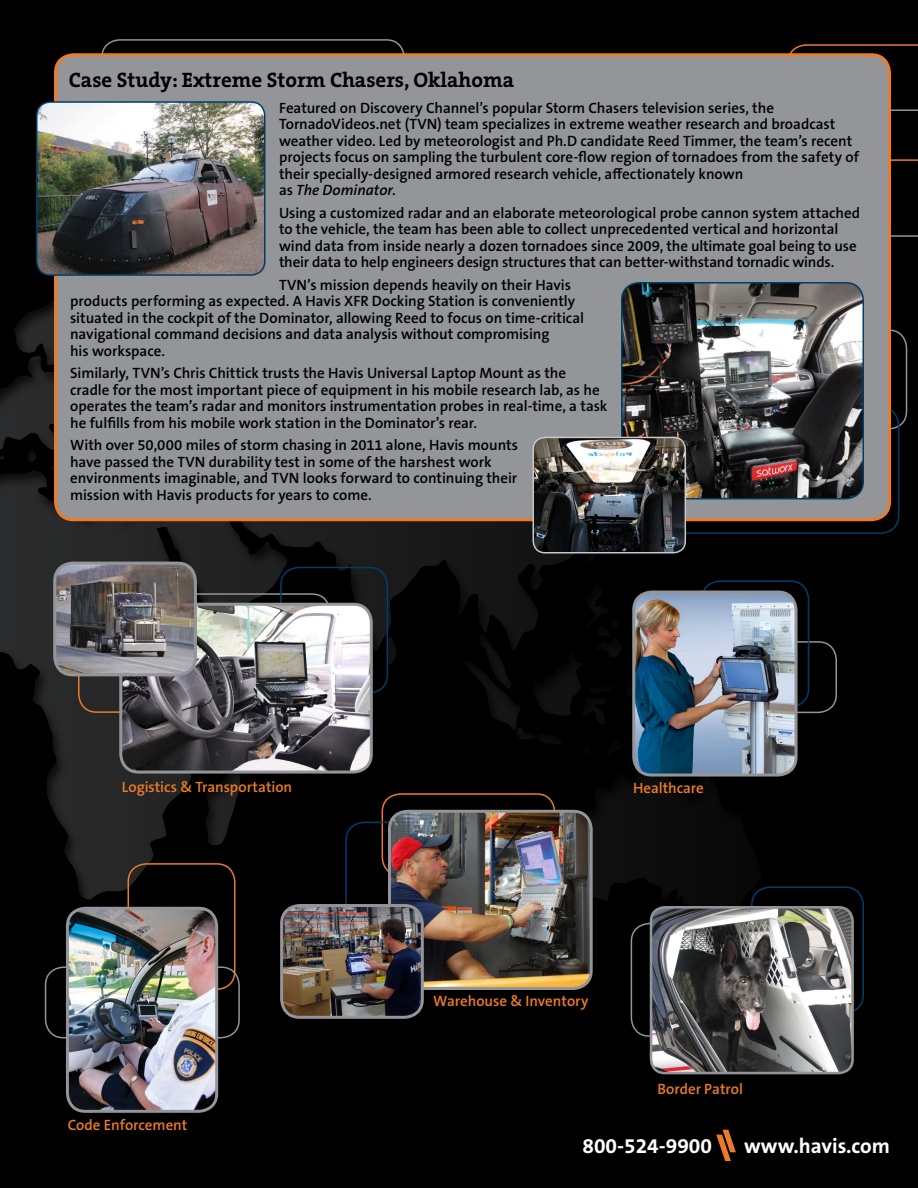
<style>
.page{position:relative;width:918px;height:1188px;background:#000}
.page>*{position:absolute;margin:0;border:0;box-sizing:border-box;transform-origin:0 0}
.t1{font:700 21px "The Serif B W7";color:#000}
.t2{font:700 21px "The Sans B W7";color:#fff}
.t3{font:600 15px/16.5px "The Sans B W6";letter-spacing:-.005em;color:#000}
.t4{font:600 15px "The Sans B W6";color:#eb7b28}
.s1{font-style:italic}
</style>
<div class="page">
<div style="left:0;top:141px;width:913px;height:882px;background:#000;opacity:.75"></div>
<div style="left:780px;top:329px;width:127px;height:101px;border:2px solid #939598;border-radius:18px"></div>
<svg style="left:790px;top:44px;width:128px;height:193px"></svg>
<div style="left:101px;top:39px;width:304px;height:127px;border:2px solid #939598;border-radius:18px"></div>
<div style="left:596px;top:407px;width:303px;height:127px;border:2px solid #003e69;border-radius:18px"></div>
<div style="left:56px;top:55px;width:834px;height:465px;background:#939598;border-radius:18px"></div>
<div style="left:54px;top:53px;width:837px;height:468px;border:3px solid #eb7b28;border-radius:18px"></div>
<img style="left:37px;top:104px;width:226px;height:171px">
<div style="left:36px;top:101px;width:230px;height:175px;border:2px solid #003e69;border-radius:14px"></div>
<img style="left:622px;top:283px;width:239px;height:214px">
<div style="left:621px;top:282px;width:243px;height:218px;border:2px solid #003e69;border-radius:17px"></div>
<img style="left:533px;top:437px;width:152px;height:116px">
<div style="left:532px;top:437px;width:154px;height:117px;border:2px solid #c7c8ca;border-radius:12px"></div>
<div style="left:642px;top:641px;width:195px;height:72px;border:2px solid #939598;border-radius:18px"></div>
<div style="left:701px;top:580px;width:108px;height:127px;border:2px solid #003e69;border-radius:18px"></div>
<img style="left:634px;top:592px;width:162px;height:183px">
<div style="left:632px;top:591px;width:166px;height:186px;border:3px solid #939598;border-radius:18px"></div>
<div style="left:128px;top:863px;width:108px;height:127px;border:2px solid #eb7b28;border-radius:18px"></div>
<div style="left:45px;top:966px;width:195px;height:72px;border:2px solid #939598;border-radius:18px"></div>
<img style="left:67px;top:908px;width:150px;height:201px">
<div style="left:66px;top:907px;width:152px;height:206px;border:3px solid #939598;border-radius:18px"></div>
<div style="left:174px;top:593px;width:157px;height:72px;border:2px solid #939598;border-radius:18px"></div>
<div style="left:280px;top:567px;width:108px;height:127px;border:2px solid #003e69;border-radius:18px"></div>
<img style="left:121px;top:604px;width:250px;height:167px">
<div style="left:119px;top:603px;width:254px;height:171px;border:3px solid #939598;border-radius:18px"></div>
<img style="left:55px;top:563px;width:140px;height:112px">
<div style="left:53px;top:562px;width:144px;height:114px;border:3px solid #939598;border-radius:18px"></div>
<div style="left:382px;top:793px;width:173px;height:83px;border:2px solid #eb7b28;border-radius:18px"></div>
<div style="left:345px;top:822px;width:108px;height:127px;border:2px solid #003e69;border-radius:18px"></div>
<img style="left:389px;top:811px;width:202px;height:177px">
<div style="left:388px;top:810px;width:205px;height:180px;border:3px solid #939598;border-radius:18px"></div>
<img style="left:282px;top:906px;width:140px;height:111px">
<div style="left:280px;top:904px;width:144px;height:115px;border:3px solid #939598;border-radius:18px"></div>
<div style="left:751px;top:886px;width:113px;height:127px;border:2px solid #003e69;border-radius:18px"></div>
<img style="left:651px;top:907px;width:202px;height:166px">
<div style="left:650px;top:906px;width:204px;height:168px;border:3px solid #939598;border-radius:14px"></div>
<svg style="left:716px;top:1130px;width:20px;height:31px"></svg>
<h1 class="t1" style="left:69px;top:66px;width:447px">Case Study: Extreme Storm Chasers, Oklahoma</h1>
<p class="t3" style="left:279px;top:100px;width:582px">Featured on Discovery Channel’s popular Storm Chasers television series, the TornadoVideos.net (TVN) team specializes in extreme weather research and broadcast weather video. Led by meteorologist and Ph.D candidate Reed Timmer, the team’s recent projects focus on sampling the turbulent core-flow region of tornadoes from the safety of their specially-designed armored research vehicle, affectionately known<br>as <span class="s1">The Dominator</span>.</p>
<p class="t3" style="left:279px;top:205px;width:583px">Using a customized radar and an elaborate meteorological probe cannon system attached to the vehicle, the team has been able to collect unprecedented vertical and horizontal wind data from inside nearly a dozen tornadoes since 2009, the ultimate goal being to use their data to help engineers design structures that can better-withstand tornadic winds.</p>
<p class="t3" style="left:70px;top:277px;width:515px;text-indent:209px">TVN’s mission depends heavily on their Havis products performing as expected. A Havis XFR Docking Station is conveniently situated in the cockpit of the Dominator, allowing Reed to focus on time-critical navigational command decisions and data analysis without compromising<br>his workspace.</p>
<p class="t3" style="left:70px;top:365px;width:539px">Similarly, TVN’s Chris Chittick trusts the Havis Universal Laptop Mount as the cradle for the most important piece of equipment in his mobile research lab, as he operates the team’s radar and monitors instrumentation probes in real-time, a task he fulfills from his mobile work station in the Dominator’s rear.</p>
<p class="t3" style="left:70px;top:437px;width:450px">With over 50,000 miles of storm chasing in 2011 alone, Havis mounts have passed the TVN durability test in some of the harshest work environments imaginable, and TVN looks forward to continuing their mission with Havis products for years to come.</p>
<p class="t4" style="left:122px;top:778px;width:172px">Logistics &amp; Transportation</p>
<p class="t4" style="left:68px;top:1116px;width:121px">Code Enforcement</p>
<p class="t4" style="left:633px;top:779px;width:72px">Healthcare</p>
<p class="t4" style="left:433px;top:992px;width:157px">Warehouse &amp; Inventory</p>
<p class="t4" style="left:658px;top:1079px;width:87px">Border Patrol</p>
<h1 class="t2" style="left:582px;top:1133px;width:131px">800-524-9900</h1>
<h1 class="t2" style="left:744px;top:1133px;width:148px">www.havis.com</h1>
</div>
